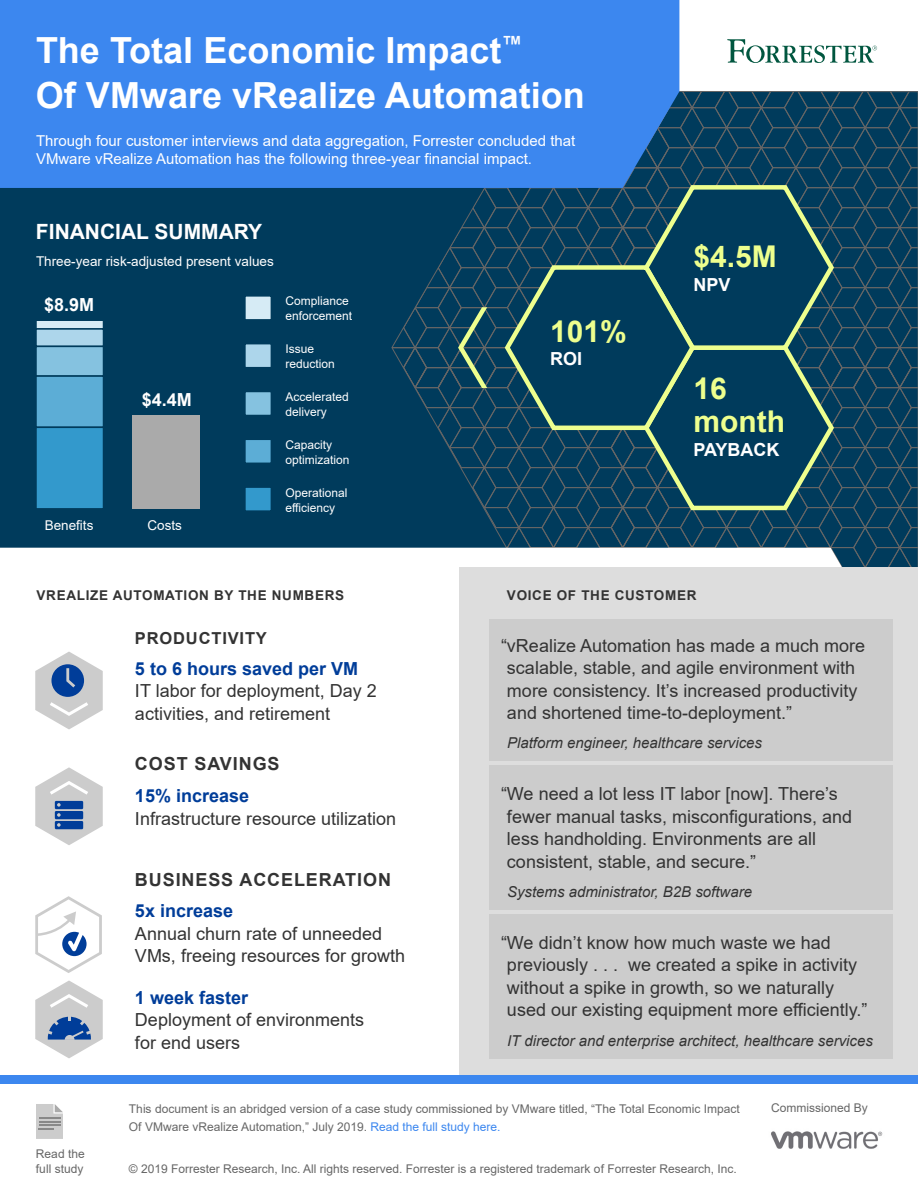
<style>
.page{position:relative;width:918px;height:1188px;background:#fff}
.page>*{position:absolute;margin:0;border:0;box-sizing:border-box;transform-origin:0 0}
.t1{font:700 36px/45px "Arial";color:#fff}
.t2{font:700 30px/33px "Arial";color:#eeff8e}
.t3{font:700 21px "Arial";color:#fff}
.t4{font:18px/22.5px "Arial";color:#333}
.t5{font:700 18px "Arial";color:#003d99}
.t6{font:700 18px "Arial";letter-spacing:.05em;color:#333}
.t7{font:700 18px "Arial";color:#fff}
.t8{font:700 16.5px "Arial";letter-spacing:.05em;color:#333}
.t9{font:15px/18px "Arial";color:#fff}
.t10{font:italic 15px "Arial";color:#333}
.t11{font:13.5px "Arial";color:#fff}
.t12{font:700 13.5px "Arial";letter-spacing:.05em;color:#333}
.t13{font:12px/15px "Arial";color:#666}
.t14{font:12px/15px "Arial";color:#fff}
.s1{color:#3c87ef}
</style>
<div class="page">
<div style="left:0;top:92px;width:918px;height:990px;background:#003b5c"></div>
<div style="left:0;top:548px;width:459px;height:527px;background:#fff"></div>
<div style="left:459px;top:568px;width:459px;height:515px;background:#ddd"></div>
<div style="left:0;top:0;width:679px;height:188px;background:#3c87ef"></div>
<svg style="left:727px;top:39px;width:150px;height:24px"></svg>
<div style="left:0;top:1075px;width:918px;height:9px;background:#3c87ef"></div>
<img style="left:771px;top:1131px;width:112px;height:18px">
<div style="left:489px;top:765px;width:403px;height:145px;background:#ccc"></div>
<div style="left:489px;top:914px;width:403px;height:144px;background:#ccc"></div>
<div style="left:489px;top:620px;width:403px;height:141px;background:#ccc"></div>
<svg style="left:36px;top:1104px;width:27px;height:35px"></svg>
<svg style="left:35px;top:767px;width:68px;height:78px;background:#c0c8d3"></svg>
<svg style="left:392px;top:91px;width:526px;height:478px"></svg>
<svg style="left:35px;top:980px;width:68px;height:78px;background:#c0c8d3"></svg>
<svg style="left:35px;top:896px;width:67px;height:77px;background:#e5e9f0"></svg>
<div style="left:35px;top:320px;width:69px;height:10px;background:#d6ebf5;border:2px solid #003b5c"></div>
<div style="left:35px;top:328px;width:69px;height:19px;background:#add6eb;border:2px solid #003b5c"></div>
<div style="left:35px;top:346px;width:69px;height:31px;background:#85c2e0;border:2px solid #003b5c"></div>
<div style="left:35px;top:375px;width:69px;height:53px;background:#5cadd6;border:2px solid #003b5c"></div>
<div style="left:35px;top:427px;width:69px;height:83px;background:#39c;border:2px solid #003b5c"></div>
<div style="left:132px;top:415px;width:68px;height:94px;background:#aaa"></div>
<div style="left:238px;top:289px;width:40px;height:38px;background:#d6ebf5;border:8px solid #003b5c"></div>
<div style="left:238px;top:480px;width:40px;height:38px;background:#39c;border:8px solid #003b5c"></div>
<div style="left:238px;top:433px;width:40px;height:37px;background:#5cadd6;border:8px solid #003b5c"></div>
<div style="left:238px;top:385px;width:40px;height:37px;background:#85c2e0;border:8px solid #003b5c"></div>
<div style="left:238px;top:337px;width:40px;height:37px;background:#add6eb;border:8px solid #003b5c"></div>
<svg style="left:35px;top:652px;width:68px;height:77px;background:#bbc4d2"></svg>
<h1 class="t1" style="left:36px;top:29px;width:550px">The Total Economic Impact<sup>™<br></sup>Of VMware vRealize Automation</h1>
<p class="t9" style="left:36px;top:132px;width:541px">Through four customer interviews and data aggregation, Forrester concluded that<br>VMware vRealize Automation has the following three-year financial impact.</p>
<p class="t3" style="left:36px;top:217px;width:228px">FINANCIAL SUMMARY</p>
<p class="t11" style="left:36px;top:252px;width:239px">Three-year risk-adjusted present values</p>
<p class="t7" style="left:44px;top:292px;width:52px">$8.9M</p>
<p class="t11" style="left:45px;top:516px;width:50px">Benefits</p>
<p class="t7" style="left:142px;top:387px;width:52px">$4.4M</p>
<p class="t11" style="left:148px;top:516px;width:36px">Costs</p>
<p class="t14" style="left:285px;top:293px;width:68px">Compliance enforcement</p>
<p class="t14" style="left:285px;top:341px;width:51px">Issue reduction</p>
<p class="t14" style="left:285px;top:389px;width:65px">Accelerated delivery</p>
<p class="t14" style="left:285px;top:437px;width:66px">Capacity optimization</p>
<p class="t14" style="left:285px;top:485px;width:64px">Operational efficiency</p>
<h2 class="t2" style="left:550px;top:315px;width:78px">101%</h2>
<p class="t7" style="left:550px;top:346px;width:34px">ROI</p>
<h2 class="t2" style="left:694px;top:240px;width:85px">$4.5M</h2>
<p class="t7" style="left:694px;top:272px;width:39px">NPV</p>
<h2 class="t2" style="left:694px;top:372px;width:93px">16 month</h2>
<p class="t7" style="left:694px;top:437px;width:88px">PAYBACK</p>
<p class="t12" style="left:37px;top:585px;width:309px">VREALIZE AUTOMATION BY THE NUMBERS</p>
<p class="t8" style="left:135px;top:626px;width:133px">PRODUCTIVITY</p>
<p class="t5" style="left:135px;top:656px;width:225px">5 to 6 hours saved per VM</p>
<p class="t4" style="left:135px;top:680px;width:243px">IT labor for deployment, Day 2 activities, and retirement</p>
<p class="t6" style="left:135px;top:751px;width:146px">COST SAVINGS</p>
<p class="t5" style="left:135px;top:783px;width:116px">15% increase</p>
<p class="t4" style="left:135px;top:807px;width:263px">Infrastructure resource utilization</p>
<p class="t6" style="left:135px;top:867px;width:258px">BUSINESS ACCELERATION</p>
<p class="t5" style="left:135px;top:898px;width:100px">5x increase</p>
<p class="t4" style="left:135px;top:922px;width:272px">Annual churn rate of unneeded<br>VMs, freeing resources for growth</p>
<p class="t5" style="left:135px;top:985px;width:115px">1 week faster</p>
<p class="t4" style="left:135px;top:1008px;width:231px">Deployment of environments for end users</p>
<p class="t12" style="left:507px;top:585px;width:191px">VOICE OF THE CUSTOMER</p>
<p class="t4" style="left:507px;top:634px;width:360px;text-indent:-6px">“vRealize Automation has made a much more scalable, stable, and agile environment with more consistency. It’s increased productivity and shortened time-to-deployment.”</p>
<p class="t10" style="left:507px;top:733px;width:257px">Platform engineer, healthcare services</p>
<p class="t4" style="left:507px;top:782px;width:347px;text-indent:-6px">“We need a lot less IT labor [now]. There’s fewer manual tasks, misconfigurations, and less handholding. Environments are all consistent, stable, and secure.”</p>
<p class="t10" style="left:507px;top:882px;width:247px">Systems administrator, B2B software</p>
<p class="t4" style="left:507px;top:931px;width:362px;text-indent:-6px">“We didn’t know how much waste we had previously . . . we created a spike in activity without a spike in growth, so we naturally used our existing equipment more efficiently.”</p>
<p class="t10" style="left:507px;top:1031px;width:367px">IT director and enterprise architect, healthcare services</p>
<p class="t13" style="left:36px;top:1146px;width:50px">Read the full study</p>
<p class="t13" style="left:129px;top:1101px;width:612px">This document is an abridged version of a case study commissioned by VMware titled, “The Total Economic Impact</p>
<p class="t13" style="left:771px;top:1101px;width:98px">Commissioned By</p>
<p class="t13" style="left:129px;top:1119px;width:373px">Of VMware vRealize Automation,” July 2019. <span class="s1">Read the full study here.</span></p>
<p class="t13" style="left:129px;top:1162px;width:609px">© 2019 Forrester Research, Inc. All rights reserved. Forrester is a registered trademark of Forrester Research, Inc.</p>
</div>
